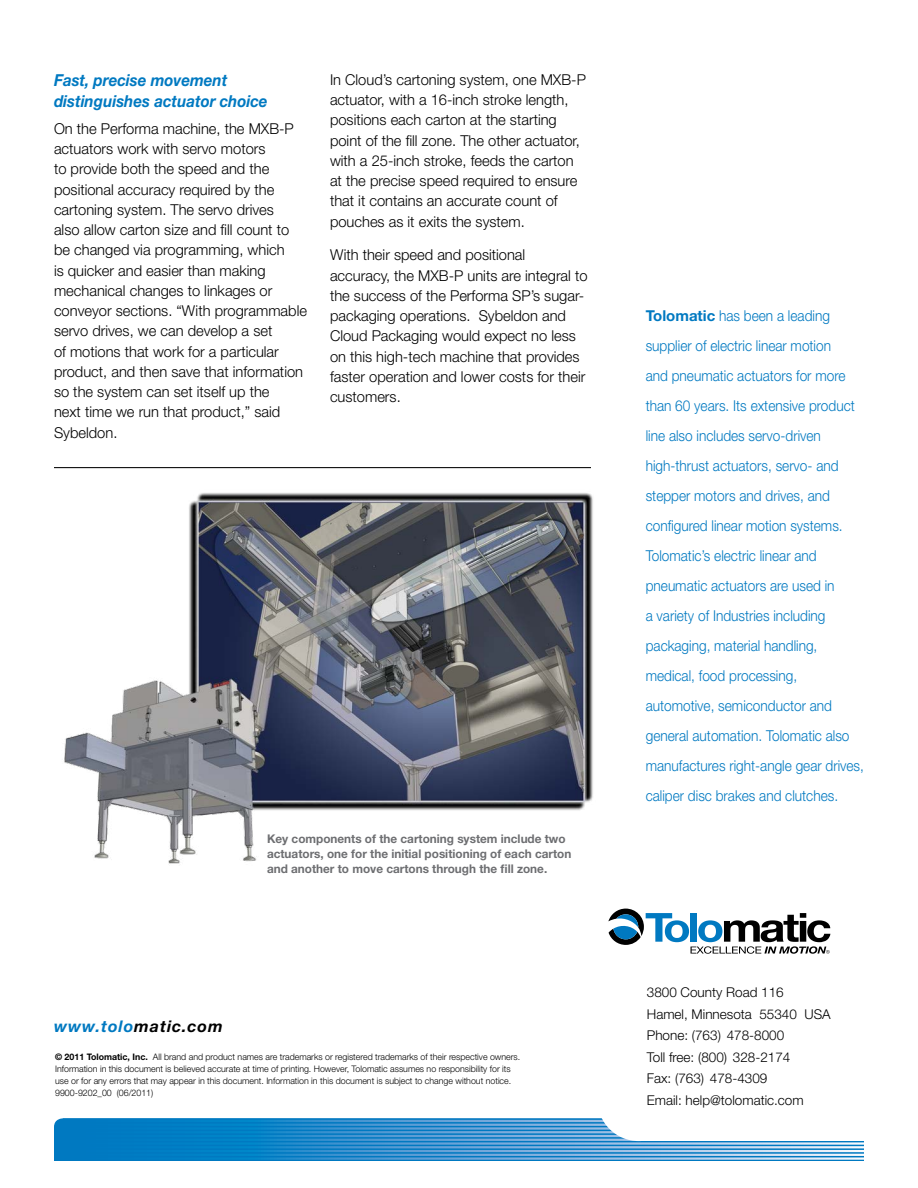
<style>
.page{position:relative;width:918px;height:1188px;background:#fff}
.page>*{position:absolute;margin:0;border:0;box-sizing:border-box;transform-origin:0 0}
.t1{font:italic 700 16.5px/21px "Helvetica Neue LT Std";color:#0079c1;scale:.92 1}
.t2{font:italic 700 16.2px "Helvetica Neue LT Std";letter-spacing:.06em;color:#000}
.t3{font:300 15px/20.2px "Helvetica Neue LT Std";color:#000}
.t4{font:300 15px/30px "Helvetica Neue LT Std";color:#0079c1;scale:.91 1}
.t5{font:300 13.5px/21.5px "Helvetica Neue LT Std";color:#000}
.t6{font:700 12px/15px "Helvetica Neue LT Std";color:#6d6e71}
.t7{font:300 9px/12px "Helvetica Neue LT Std";color:#000}
.s1{color:#0079c1}
.s2{font-weight:700}
</style>
<div class="page">
<img style="left:64px;top:493px;width:529px;height:371px">
<svg style="left:54px;top:1118px;width:810px;height:43px;background:#4a9bd3"></svg>
<hr style="left:63px;top:1118px;width:801px;height:2px;background:#0079c1">
<hr style="left:63px;top:1122px;width:801px;height:2px;background:#0079c1">
<hr style="left:63px;top:1126px;width:801px;height:1px;background:#0079c1">
<hr style="left:63px;top:1130px;width:801px;height:1px;background:#0079c1">
<hr style="left:63px;top:1133px;width:801px;height:2px;background:#0079c1">
<hr style="left:63px;top:1137px;width:801px;height:2px;background:#0079c1">
<hr style="left:63px;top:1141px;width:801px;height:1px;background:#0079c1">
<hr style="left:63px;top:1145px;width:801px;height:1px;background:#0079c1">
<hr style="left:63px;top:1148px;width:801px;height:2px;background:#0079c1">
<hr style="left:63px;top:1152px;width:801px;height:2px;background:#0079c1">
<hr style="left:63px;top:1156px;width:801px;height:1px;background:#0079c1">
<hr style="left:63px;top:1160px;width:801px;height:1px;background:#0079c1">
<div style="left:267px;top:820px;width:317px;height:117px;background:#fff"></div>
<div style="left:597px;top:1059px;width:83px;height:82px;background:#fff;border-radius:50%"></div>
<div style="left:638px;top:1059px;width:280px;height:82px;background:#fff"></div>
<svg style="left:608px;top:909px;width:222px;height:45px"></svg>
<hr style="left:54px;top:467px;width:537px;height:1px;background:#000">
<p class="t1" style="left:54px;top:69px;width:234px">Fast, precise movement distinguishes actuator choice</p>
<p class="t3" style="left:54px;top:118px;width:255px">On the Performa machine, the MXB-P actuators work with servo motors<br>to provide both the speed and the positional accuracy required by the cartoning system. The servo drives<br>also allow carton size and fill count to be changed via programming, which<br>is quicker and easier than making mechanical changes to linkages or conveyor sections. “With programmable servo drives, we can develop a set<br>of motions that work for a particular product, and then save that information so the system can set itself up the<br>next time we run that product,” said Sybeldon.</p>
<p class="t3" style="left:330px;top:69px;width:257px">In Cloud’s cartoning system, one MXB-P actuator, with a 16-inch stroke length, positions each carton at the starting point of the fill zone. The other actuator, with a 25-inch stroke, feeds the carton at the precise speed required to ensure that it contains an accurate count of pouches as it exits the system.</p>
<p class="t3" style="left:330px;top:245px;width:259px">With their speed and positional accuracy, the MXB-P units are integral to the success of the Performa SP’s sugar&shy;packaging operations. Sybeldon and Cloud Packaging would expect no less on this high-tech machine that provides faster operation and lower costs for their customers.</p>
<p class="t6" style="left:267px;top:831px;width:306px">Key components of the cartoning system include two actuators, one for the initial positioning of each carton and another to move cartons through the fill zone.</p>
<p class="t2" style="left:54px;top:1016px;width:170px"><span class="s1">www.tolo</span>matic.com</p>
<p class="t7" style="left:55px;top:1050px;width:467px"><span class="s2">© 2011 Tolomatic, Inc.</span> All brand and product names are trademarks or registered trademarks of their respective owners.<br>Information in this document is believed accurate at time of printing. However, Tolomatic assumes no responsibility for its use or for any errors that may appear in this document. Information in this document is subject to change without notice.<br>9900-9202_00 (06/2011)</p>
<p class="t4" style="left:646px;top:301px;width:241px"><span class="s2">Tolomatic</span> has been a leading supplier of electric linear motion<br>and pneumatic actuators for more than 60 years. Its extensive product line also includes servo-driven high-thrust actuators, servo- and stepper motors and drives, and configured linear motion systems.<br>Tolomatic’s electric linear and pneumatic actuators are used in<br>a variety of Industries including packaging, material handling, medical, food processing, automotive, semiconductor and general automation. Tolomatic also manufactures right-angle gear drives, caliper disc brakes and clutches.</p>
<p class="t5" style="left:647px;top:982px;width:185px">3800 County Road 116<br>Hamel, Minnesota 55340 USA<br>Phone: (763) 478-8000<br>Toll free: (800) 328-2174<br>Fax: (763) 478-4309<br>Email: help@tolomatic.com</p>
</div>
